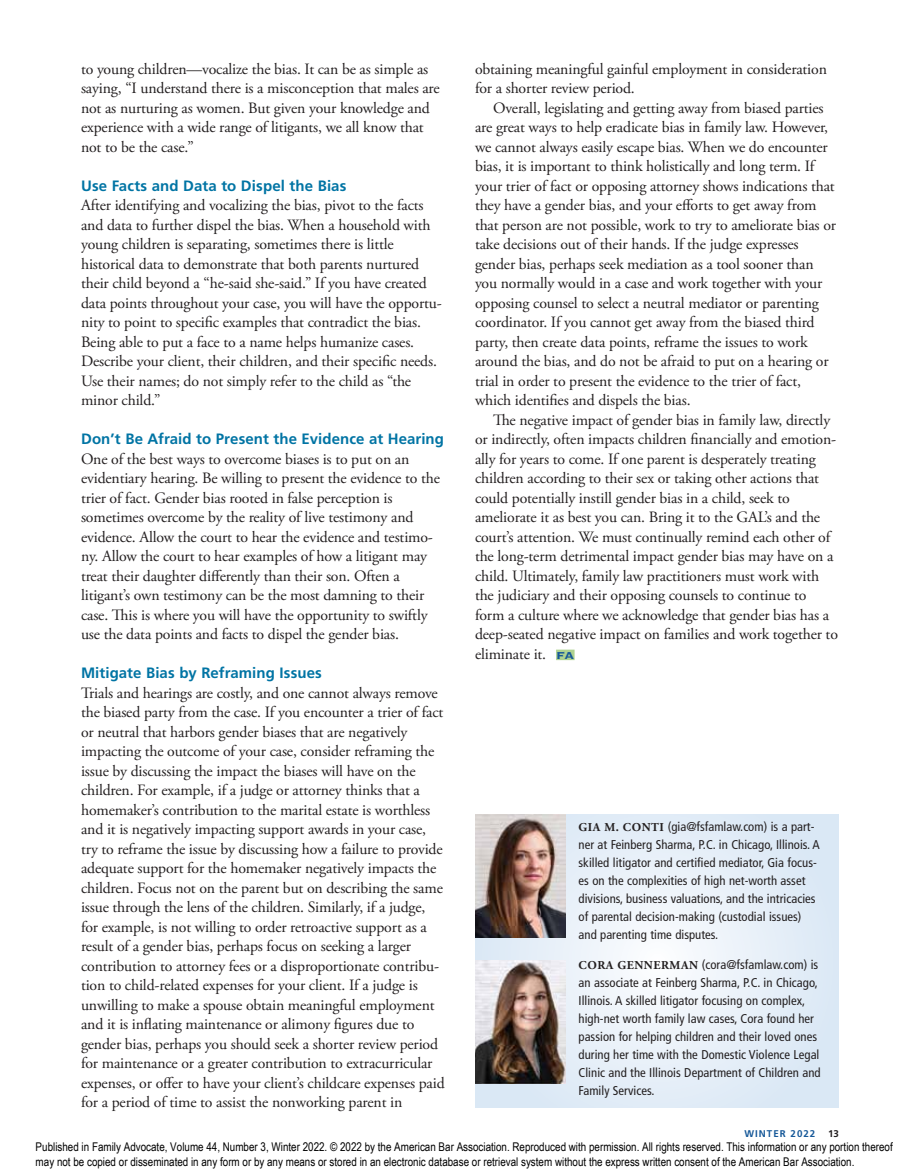
<style>
.page{position:relative;width:905px;height:1175px;background:#fff}
.page>*{position:absolute;margin:0;border:0;box-sizing:border-box;transform-origin:0 0}
.t1{font:15.75px/19.5px "Adobe Garamond Pro";letter-spacing:-.01em;color:#231f20}
.t2{font:700 15px "Frutiger LT Std";letter-spacing:.005em;color:#0074a4}
.t3{font:condensed 12.75px/18px "Frutiger LT Std";color:#231f20}
.t4{font:12px/14.4px "Arial Narrow";color:#000}
.t5{font:700 9.75px "Frutiger LT Std";letter-spacing:.1em;color:#165898}
.t6{font:700 9.75px "Frutiger LT Std";color:#231f20}
.s1{font-family:"Copperplate Gothic Std 33 BC";color:#165898}
.s2{font-family:"Adobe Garamond Pro";font-weight:700;font-stretch:normal;font-size:12px}
</style>
<div class="page">
<svg style="left:475px;top:814px;width:363px;height:293px"></svg>
<div style="left:556px;top:649px;width:18px;height:11px;background:#aed290"></div>
<img style="left:475px;top:960px;width:90px;height:123px">
<img style="left:475px;top:814px;width:90px;height:124px">
<p class="t1" style="left:81px;top:59px;width:360px">to young children—vocalize the bias. It can be as simple as saying, “I understand there is a misconception that males are not as nurturing as women. But given your knowledge and experience with a wide range of litigants, we all know that not to be the case.”</p>
<p class="t2" style="left:81px;top:176px;width:267px">Use Facts and Data to Dispel the Bias</p>
<p class="t1" style="left:81px;top:196px;width:362px">After identifying and vocalizing the bias, pivot to the facts and data to further dispel the bias. When a household with young children is separating, sometimes there is little historical data to demonstrate that both parents nurtured their child beyond a “he-said she-said.” If you have created data points throughout your case, you will have the opportu&shy;nity to point to specific examples that contradict the bias.<br>Being able to put a face to a name helps humanize cases.<br>Describe your client, their children, and their specific needs.<br>Use their names; do not simply refer to the child as “the minor child.”</p>
<p class="t2" style="left:81px;top:430px;width:364px">Don’t Be Afraid to Present the Evidence at Hearing</p>
<p class="t1" style="left:81px;top:449px;width:360px">One of the best ways to overcome biases is to put on an evidentiary hearing. Be willing to present the evidence to the trier of fact. Gender bias rooted in false perception is sometimes overcome by the reality of live testimony and evidence. Allow the court to hear the evidence and testimo&shy;ny. Allow the court to hear examples of how a litigant may treat their daughter differently than their son. Often a litigant’s own testimony can be the most damning to their case. This is where you will have the opportunity to swiftly use the data points and facts to dispel the gender bias.</p>
<p class="t2" style="left:81px;top:664px;width:242px">Mitigate Bias by Reframing Issues</p>
<p class="t1" style="left:81px;top:683px;width:365px">Trials and hearings are costly, and one cannot always remove the biased party from the case. If you encounter a trier of fact or neutral that harbors gender biases that are negatively impacting the outcome of your case, consider reframing the issue by discussing the impact the biases will have on the children. For example, if a judge or attorney thinks that a homemaker’s contribution to the marital estate is worthless and it is negatively impacting support awards in your case, try to reframe the issue by discussing how a failure to provide adequate support for the homemaker negatively impacts the children. Focus not on the parent but on describing the same issue through the lens of the children. Similarly, if a judge, for example, is not willing to order retroactive support as a result of a gender bias, perhaps focus on seeking a larger contribution to attorney fees or a disproportionate contribu&shy;tion to child-related expenses for your client. If a judge is unwilling to make a spouse obtain meaningful employment and it is inflating maintenance or alimony figures due to gender bias, perhaps you should seek a shorter review period for maintenance or a greater contribution to extracurricular expenses, or offer to have your client’s childcare expenses paid for a period of time to assist the nonworking parent in</p>
<p class="t1" style="left:475px;top:59px;width:353px">obtaining meaningful gainful employment in consideration for a shorter review period.</p>
<p class="t1" style="left:475px;top:98px;width:362px;text-indent:18px">Overall, legislating and getting away from biased parties are great ways to help eradicate bias in family law. However, we cannot always easily escape bias. When we do encounter bias, it is important to think holistically and long term. If your trier of fact or opposing attorney shows indications that they have a gender bias, and your efforts to get away from that person are not possible, work to try to ameliorate bias or take decisions out of their hands. If the judge expresses gender bias, perhaps seek mediation as a tool sooner than you normally would in a case and work together with your opposing counsel to select a neutral mediator or parenting coordinator. If you cannot get away from the biased third party, then create data points, reframe the issues to work around the bias, and do not be afraid to put on a hearing or trial in order to present the evidence to the trier of fact, which identifies and dispels the bias.</p>
<p class="t1" style="left:475px;top:410px;width:364px;text-indent:18px">The negative impact of gender bias in family law, directly or indirectly, often impacts children financially and emotion&shy;ally for years to come. If one parent is desperately treating children according to their sex or taking other actions that could potentially instill gender bias in a child, seek to ameliorate it as best you can. Bring it to the GAL’s and the court’s attention. We must continually remind each other of the long-term detrimental impact gender bias may have on a child. Ultimately, family law practitioners must work with the judiciary and their opposing counsels to continue to form a culture where we acknowledge that gender bias has a deep-seated negative impact on families and work together to eliminate it. <span class="s1">fa</span></p>
<p class="t3" style="left:578px;top:817px;width:243px"><span class="s2">GIA M. CONTI</span> (gia@fsfamlaw.com) is a part&shy;ner at Feinberg Sharma, P.C. in Chicago, Illinois. A skilled litigator and certified mediator, Gia focus&shy;es on the complexities of high net-worth asset divisions, business valuations, and the intricacies of parental decision-making (custodial issues) and parenting time disputes.</p>
<p class="t3" style="left:578px;top:955px;width:244px"><span class="s2">CORA GENNERMAN</span> (cora@fsfamlaw.com) is an associate at Feinberg Sharma, P.C. in Chicago, Illinois. A skilled litigator focusing on complex, high-net worth family law cases, Cora found her passion for helping children and their loved ones during her time with the Domestic Violence Legal Clinic and the Illinois Department of Children and Family Services.</p>
<p class="t5" style="left:744px;top:1128px;width:72px">WINTER 2022</p>
<p class="t6" style="left:828px;top:1128px;width:12px">13</p>
<p class="t4" style="left:36px;top:1139px;width:858px">Published in Family Advocate, Volume 44, Number 3, Winter 2022. © 2022 by the American Bar Association. Reproduced with permission. All rights reserved. This information or any portion thereof may not be copied or disseminated in any form or by any means or stored in an electronic database or retrieval system without the express written consent of the American Bar Association.</p>
</div>
